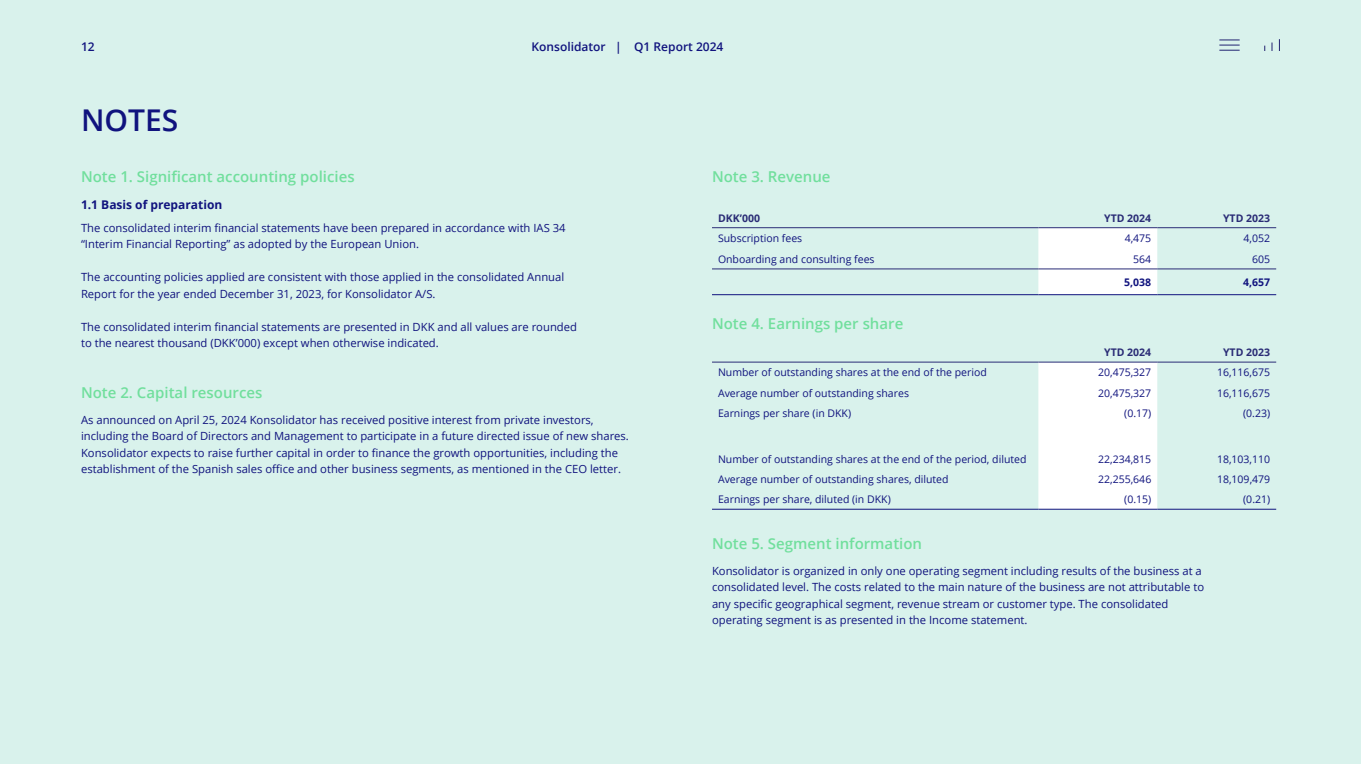
<style>
.page{position:relative;width:1361px;height:765px;background:#fff}
.page>*{position:absolute;margin:0;border:0;box-sizing:border-box;transform-origin:0 0}
.t1{font:600 30px "Open Sans";color:#10137e}
.t2{font:600 15px "Open Sans";color:#71df9d}
.t3{font:600 12px "Open Sans";color:#10137e}
.t4{font:700 12px "Open Sans";color:#10137e}
.t5{font:11.25px/16.5px "Open Sans";color:#10137e}
.t6{font:10.5px "Open Sans";color:#10137e}
.t7{font:700 10.5px "Open Sans";color:#2a2c76}
.t8{font:700 10.5px "Open Sans";color:#10137e}
</style>
<div class="page">
<div style="left:0;top:0;width:1360px;height:764px;background:#d9f2ec"></div>
<svg style="left:1219px;top:39px;width:20px;height:12px"></svg>
<svg style="left:1278px;top:39px;width:1px;height:12px"></svg>
<div style="left:1038px;top:228px;width:119px;height:66px;background:#fff"></div>
<hr style="left:712px;top:227px;width:326px;height:1px;background:#2a2c76">
<hr style="left:1038px;top:227px;width:119px;height:1px;background:#2a2c76">
<hr style="left:1157px;top:227px;width:119px;height:1px;background:#2a2c76">
<hr style="left:712px;top:269px;width:326px;height:1px;background:#2a2c76">
<hr style="left:1038px;top:269px;width:119px;height:1px;background:#2a2c76">
<hr style="left:1157px;top:269px;width:119px;height:1px;background:#2a2c76">
<hr style="left:712px;top:294px;width:326px;height:1px;background:#10137e">
<hr style="left:1038px;top:294px;width:119px;height:1px;background:#10137e">
<hr style="left:1157px;top:294px;width:119px;height:1px;background:#10137e">
<div style="left:1038px;top:363px;width:119px;height:146px;background:#fff"></div>
<hr style="left:712px;top:362px;width:326px;height:1px;background:#2a2c76">
<hr style="left:1038px;top:362px;width:119px;height:1px;background:#2a2c76">
<hr style="left:1157px;top:362px;width:119px;height:1px;background:#2a2c76">
<hr style="left:712px;top:509px;width:326px;height:1px;background:#10137e">
<hr style="left:1038px;top:509px;width:119px;height:1px;background:#10137e">
<hr style="left:1157px;top:509px;width:119px;height:1px;background:#10137e">
<p class="t3" style="left:81px;top:38px;width:15px">12</p>
<p class="t3" style="left:531px;top:38px;width:193px">Konsolidator | Q1 Report 2024</p>
<h1 class="t1" style="left:81px;top:99px;width:99px">NOTES</h1>
<h2 class="t2" style="left:81px;top:167px;width:275px">Note 1. Significant accounting policies</h2>
<p class="t4" style="left:81px;top:197px;width:143px">1.1 Basis of preparation</p>
<p class="t5" style="left:81px;top:219px;width:486px">The consolidated interim financial statements have been prepared in accordance with IAS 34 “Interim Financial Reporting” as adopted by the European Union.</p>
<p class="t5" style="left:81px;top:269px;width:485px">The accounting policies applied are consistent with those applied in the consolidated Annual<br>Report for the year ended December 31, 2023, for Konsolidator A/S.</p>
<p class="t5" style="left:81px;top:318px;width:497px">The consolidated interim financial statements are presented in DKK and all values are rounded to the nearest thousand (DKK’000) except when otherwise indicated.</p>
<h2 class="t2" style="left:81px;top:383px;width:183px">Note 2. Capital resources</h2>
<p class="t5" style="left:81px;top:411px;width:549px">As announced on April 25, 2024 Konsolidator has received positive interest from private investors, including the Board of Directors and Management to participate in a future directed issue of new shares.<br>Konsolidator expects to raise further capital in order to finance the growth opportunities, including the establishment of the Spanish sales office and other business segments, as mentioned in the CEO letter.</p>
<h2 class="t2" style="left:712px;top:167px;width:120px">Note 3. Revenue</h2>
<p class="t7" style="left:718px;top:210px;width:43px">DKK’000</p>
<p class="t7" style="left:1104px;top:210px;width:49px">YTD 2024</p>
<p class="t7" style="left:1223px;top:210px;width:49px">YTD 2023</p>
<p class="t6" style="left:718px;top:231px;width:86px">Subscription fees</p>
<p class="t6" style="left:1124px;top:231px;width:28px">4,475</p>
<p class="t6" style="left:1243px;top:231px;width:28px">4,052</p>
<p class="t6" style="left:718px;top:252px;width:158px">Onboarding and consulting fees</p>
<p class="t6" style="left:1133px;top:252px;width:20px">564</p>
<p class="t6" style="left:1252px;top:252px;width:20px">605</p>
<p class="t8" style="left:1124px;top:275px;width:29px">5,038</p>
<p class="t8" style="left:1243px;top:275px;width:29px">4,657</p>
<h2 class="t2" style="left:712px;top:314px;width:193px">Note 4. Earnings per share</h2>
<p class="t7" style="left:1104px;top:345px;width:49px">YTD 2024</p>
<p class="t7" style="left:1223px;top:345px;width:49px">YTD 2023</p>
<p class="t6" style="left:718px;top:365px;width:270px">Number of outstanding shares at the end of the period</p>
<p class="t6" style="left:1098px;top:365px;width:55px">20,475,327</p>
<p class="t6" style="left:1217px;top:365px;width:55px">16,116,675</p>
<p class="t6" style="left:718px;top:386px;width:192px">Average number of outstanding shares</p>
<p class="t6" style="left:1098px;top:386px;width:55px">20,475,327</p>
<p class="t6" style="left:1217px;top:386px;width:55px">16,116,675</p>
<p class="t6" style="left:718px;top:406px;width:135px">Earnings per share (in DKK)</p>
<p class="t6" style="left:1124px;top:406px;width:29px">(0.17)</p>
<p class="t6" style="left:1243px;top:406px;width:29px">(0.23)</p>
<p class="t6" style="left:718px;top:452px;width:310px">Number of outstanding shares at the end of the period, diluted</p>
<p class="t6" style="left:1098px;top:452px;width:55px">22,234,815</p>
<p class="t6" style="left:1217px;top:452px;width:55px">18,103,110</p>
<p class="t6" style="left:718px;top:472px;width:232px">Average number of outstanding shares, diluted</p>
<p class="t6" style="left:1098px;top:472px;width:55px">22,255,646</p>
<p class="t6" style="left:1217px;top:472px;width:55px">18,109,479</p>
<p class="t6" style="left:718px;top:492px;width:174px">Earnings per share, diluted (in DKK)</p>
<p class="t6" style="left:1124px;top:492px;width:29px">(0.15)</p>
<p class="t6" style="left:1243px;top:492px;width:29px">(0.21)</p>
<h2 class="t2" style="left:712px;top:534px;width:212px">Note 5. Segment information</h2>
<p class="t5" style="left:712px;top:562px;width:493px">Konsolidator is organized in only one operating segment including results of the business at a consolidated level. The costs related to the main nature of the business are not attributable to any specific geographical segment, revenue stream or customer type. The consolidated operating segment is as presented in the Income statement.</p>
</div>
